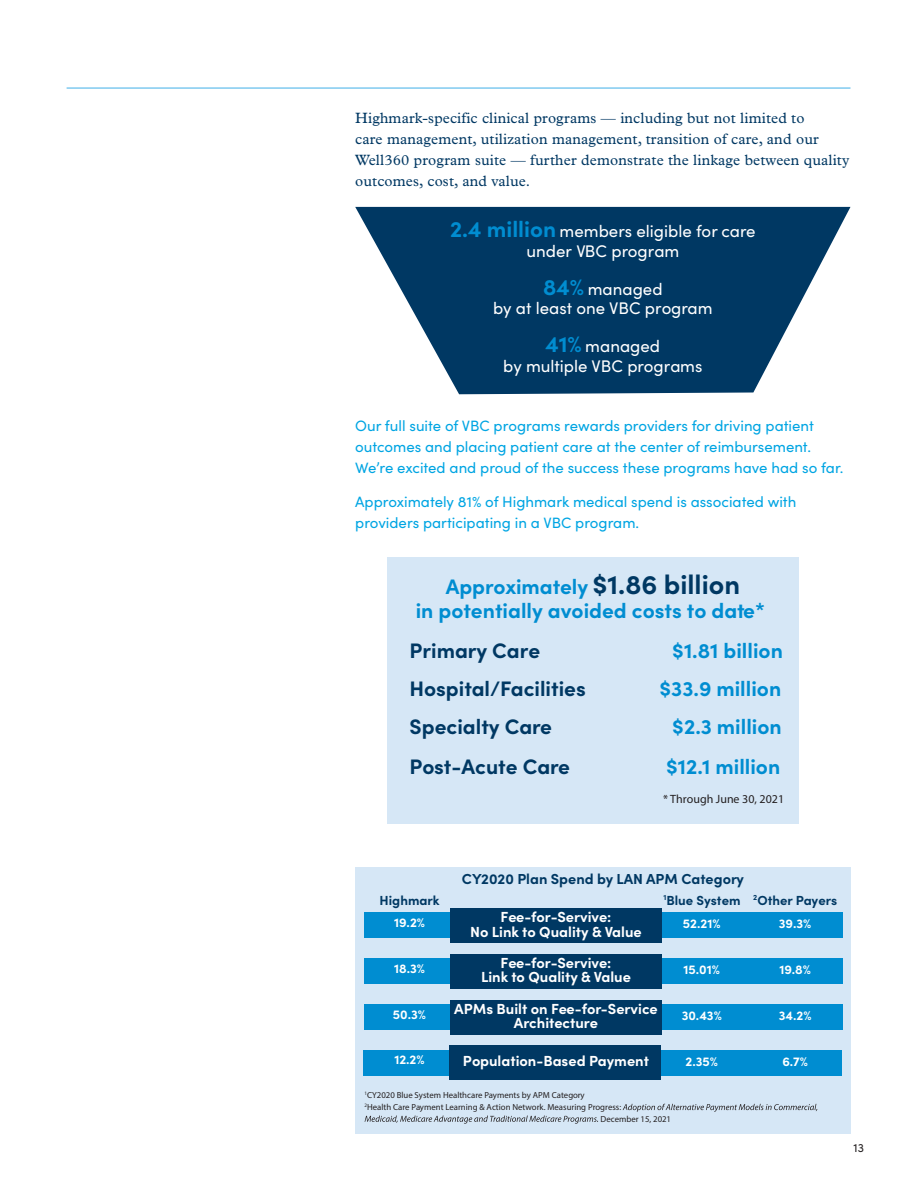
<style>
.page{position:relative;width:918px;height:1188px;background:#fff}
.page>*{position:absolute;margin:0;border:0;box-sizing:border-box;transform-origin:0 0}
.t1{font:700 21px/37.8px "Sofia Pro";color:#008dd1;text-align:center}
.t2{font:700 21px "Sofia Pro";color:#003863}
.t3{font:16.8px/19.6px "Sofia Pro";color:#fff;text-align:center}
.Body_Copy{font:15px/21px "Sofia Pro";color:#00a5e3}
.Body_Copy-2{font:15px/21px "Plantin MT Pro";letter-spacing:.01em;color:#003863}
.t4{font:700 14.7px/14.7px "Sofia Pro";color:#fff;text-align:center}
.t5{font:700 14.55px "Sofia Pro";color:#003863}
.t6{font:700 13.2px "Sofia Pro";color:#003863}
.t7{font:700 12.75px "Sofia Pro";color:#fff}
.t8{font:12px "Myriad Pro";color:#231f20}
.t9{font:12px "Sofia Pro";color:#231f20}
.t10{font:8.85px "Myriad Pro";color:#231f20}
.s1{font-weight:700;font-size:22.5px;color:#008dd1}
.s2{font-size:27px;color:#003863}
</style>
<div class="page">
<div style="left:355px;top:868px;width:495px;height:266px;background:#d6e7f6"></div>
<div style="left:364px;top:913px;width:479px;height:25px;background:#008dd1"></div>
<div style="left:451px;top:908px;width:211px;height:35px;background:#003863"></div>
<div style="left:364px;top:958px;width:479px;height:26px;background:#008dd1"></div>
<div style="left:451px;top:954px;width:211px;height:34px;background:#003863"></div>
<div style="left:364px;top:1004px;width:479px;height:26px;background:#008dd1"></div>
<div style="left:451px;top:1000px;width:211px;height:34px;background:#003863"></div>
<div style="left:363px;top:1050px;width:478px;height:26px;background:#008dd1"></div>
<div style="left:449px;top:1046px;width:211px;height:34px;background:#003863"></div>
<svg style="left:623px;top:1104px;width:194px;height:8px"></svg>
<svg style="left:365px;top:1116px;width:233px;height:8px"></svg>
<svg style="left:355px;top:207px;width:495px;height:187px;fill:#003863"></svg>
<div style="left:387px;top:557px;width:412px;height:266px;background:#d6e7f6"></div>
<hr style="left:67px;top:87px;width:783px;height:2px;background:#80caf0">
<p class="Body_Copy-2" style="left:355px;top:108px;width:495px">Highmark-specific clinical programs — including but not limited to<br>care management, utilization management, transition of care, and our Well360 program suite — further demonstrate the linkage between quality outcomes, cost, and value.</p>
<p class="t3" style="left:450px;top:220px;width:307px"><span class="s1">2.4 million</span> members eligible for care under VBC program</p>
<p class="t3" style="left:493px;top:278px;width:221px"><span class="s1">84%</span> managed<br>by at least one VBC program</p>
<p class="t3" style="left:503px;top:336px;width:201px"><span class="s1">41%</span> managed<br>by multiple VBC programs</p>
<p class="Body_Copy" style="left:355px;top:414px;width:490px">Our full suite of VBC programs rewards providers for driving patient outcomes and placing patient care at the center of reimbursement.<br>We’re excited and proud of the success these programs have had so far.</p>
<p class="Body_Copy" style="left:355px;top:491px;width:443px">Approximately 81% of Highmark medical spend is associated with providers participating in a VBC program.</p>
<h1 class="t1" style="left:416px;top:573px;width:351px;line-height:24px">Approximately <span class="s2">$1.86 billion<br></span>in potentially avoided costs to date*</h1>
<h1 class="t2" style="left:410px;top:635px;width:132px">Primary Care</h1>
<h1 class="t1" style="left:672px;top:630px;width:112px">$1.81 billion</h1>
<h1 class="t2" style="left:410px;top:673px;width:178px">Hospital/Facilities</h1>
<h1 class="t1" style="left:660px;top:668px;width:123px">$33.9 million</h1>
<h1 class="t2" style="left:410px;top:710px;width:144px">Specialty Care</h1>
<h1 class="t1" style="left:672px;top:706px;width:111px">$2.3 million</h1>
<h1 class="t2" style="left:410px;top:750px;width:162px">Post-Acute Care</h1>
<h1 class="t1" style="left:666px;top:746px;width:116px">$12.1 million</h1>
<p class="t8" style="left:663px;top:792px;width:122px">* Through June 30, 2021</p>
<h1 class="t1" style="left:656px;top:630px;width:123px">$1.81 bil ion $33.9 mil ion $2.3 mil ion</h1>
<h1 class="t2" style="left:405px;top:750px;width:162px">Post-Acute Care</h1>
<p class="t5" style="left:462px;top:868px;width:284px">CY2020 Plan Spend by LAN APM Category</p>
<p class="t6" style="left:380px;top:890px;width:62px">Highmark</p>
<p class="t6" style="left:663px;top:890px;width:175px"><sup>1</sup>Blue System <sup>2</sup>Other Payers</p>
<p class="t4" style="left:470px;top:908px;width:173px">Fee-for-Servive:<br>No Link to Quality &amp; Value</p>
<p class="t7" style="left:394px;top:913px;width:32px">19.2%</p>
<p class="t7" style="left:683px;top:914px;width:39px">52.21%</p>
<p class="t7" style="left:779px;top:914px;width:34px">39.3%</p>
<p class="t4" style="left:481px;top:954px;width:151px">Fee-for-Servive:<br>Link to Quality &amp; Value</p>
<p class="t7" style="left:394px;top:959px;width:32px">18.3%</p>
<p class="t7" style="left:684px;top:960px;width:38px">15.01%</p>
<p class="t7" style="left:779px;top:960px;width:33px">19.8%</p>
<p class="t4" style="left:454px;top:1000px;width:205px">APMs Built on Fee-for-Service<br>Architecture</p>
<p class="t7" style="left:393px;top:1004px;width:35px">50.3%</p>
<p class="t7" style="left:682px;top:1006px;width:42px">30.43%</p>
<p class="t7" style="left:779px;top:1006px;width:34px">34.2%</p>
<p class="t7" style="left:394px;top:1050px;width:32px">12.2%</p>
<p class="t4" style="left:463px;top:1053px;width:187px">Population-Based Payment</p>
<p class="t7" style="left:686px;top:1051px;width:34px">2.35%</p>
<p class="t7" style="left:782px;top:1052px;width:27px">6.7%</p>
<p class="t10" style="left:364px;top:1090px;width:222px"><sup>1</sup>CY2020 Blue System Healthcare Payments by APM Category</p>
<p class="t10" style="left:364px;top:1102px;width:258px"><sup>2</sup>Health Care Payment Learning &amp; Action Network. Measuring Progress:</p>
<p class="t10" style="left:601px;top:1113px;width:72px">December 15, 2021</p>
<p class="t9" style="left:853px;top:1139px;width:12px">13</p>
</div>
